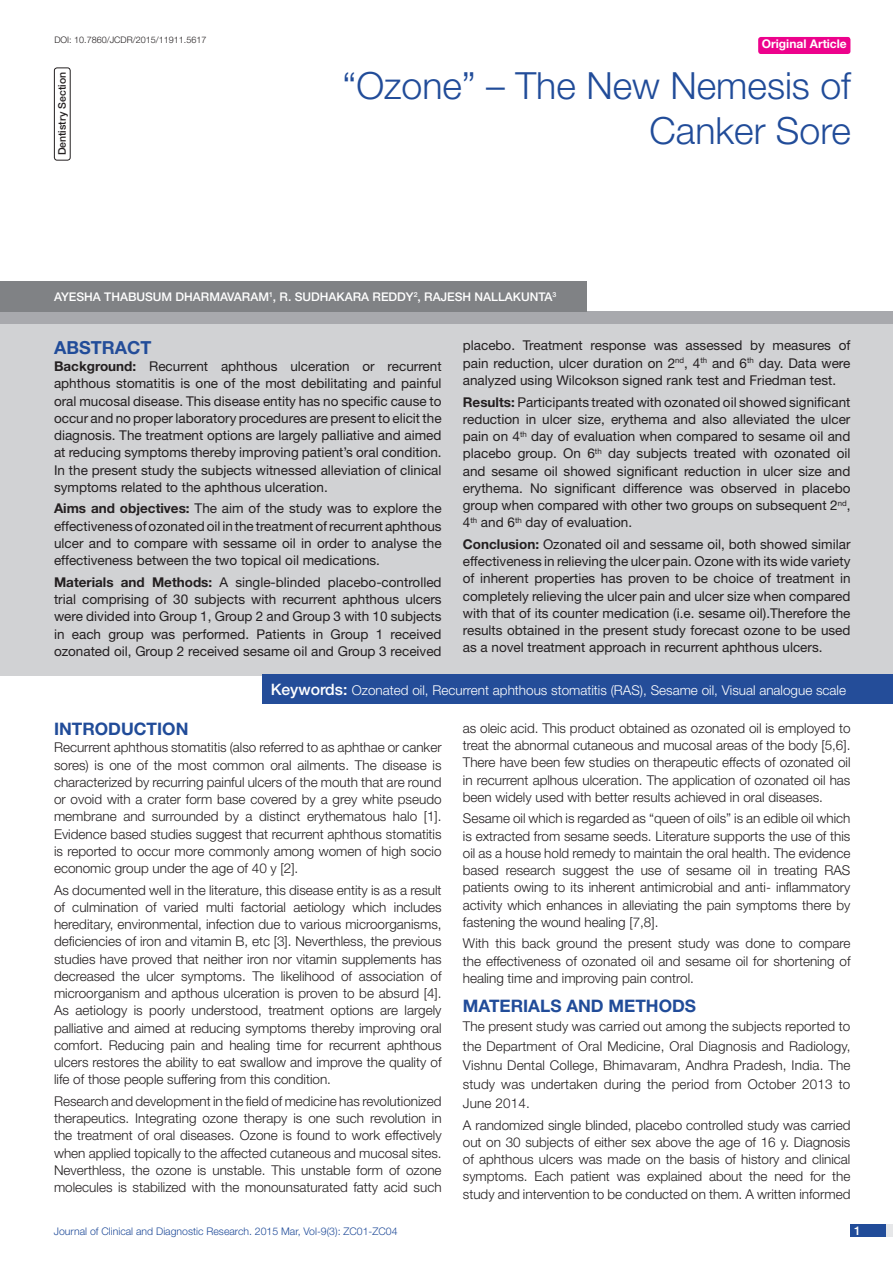
<style>
.page{position:relative;width:893px;height:1263px;background:#fff}
.page>*{position:absolute;margin:0;border:0;box-sizing:border-box;transform-origin:0 0}
.t1{font:300 37.5px/45px "Helvetica Neue";color:#214c99;text-align:right}
.Abstract_head{font:700 18px "Helvetica Neue";color:#214c99}
.Level_1{font:700 17.25px "Helvetica Neue";color:#214c99}
.Body_text{font:300 13.5px/17.2px "Helvetica Neue";color:#231f20;text-align:justify}
.Body_text-2{font:13.5px/17.2px "Helvetica Neue";color:#231f20;text-align:justify}
.t2{font:300 13.5px "Helvetica Neue";color:#fff}
.Author{font:500 12px "Helvetica Neue";color:#fff}
.t3{font:700 12px "Helvetica Neue";color:#fff}
.t4{font:300 10.5px "Helvetica Neue";color:#214c99}
.t5{font:500 10.5px "Helvetica Neue";color:#231f20}
.DOI{font:300 9px "Helvetica Neue";color:#231f20}
.s1{color:#244d99}
.s2{font-weight:700}
.s3{font-weight:500;font-size:15.75px}
</style>
<div class="page">
<div style="left:850px;top:1224px;width:43px;height:13px;background:#e6e7e9"></div>
<div style="left:850px;top:1224px;width:35px;height:13px;background:#214c99"></div>
<div style="left:758px;top:37px;width:92px;height:17px;background:#ed028c;border-radius:3px"></div>
<div style="left:0;top:319px;width:893px;height:356px;background:#d1d2d4"></div>
<div style="left:0;top:311px;width:893px;height:12px;background:#a8a9ad"></div>
<div style="left:262px;top:674px;width:631px;height:30px;background:#244d99"></div>
<div style="left:54px;top:68px;width:17px;height:93px;border:1px solid #231f20;border-radius:3px"></div>
<div style="left:0;top:281px;width:587px;height:30px;background:#808285"></div>
<p class="DOI" style="left:54px;top:35px;width:153px">DOI: 10.7860/JCDR/2015/11911.5617</p>
<p class="t3" style="left:762px;top:37px;width:87px">Original Article</p>
<p class="t1" style="left:342px;top:62px;width:510px">“Ozone” – The New Nemesis of<br>Canker Sore</p>
<p class="t5" style="left:56px;top:155px;width:85px;rotate:-90deg">DENTISTRY SECTION</p>
<p class="Author" style="left:54px;top:289px;width:284px">AYESHA THABUSUM DHARMAVARAM<sup>1</sup>, R. SUDHAKA</p>
<p class="Author" style="left:353px;top:289px;width:205px">RA REDDY<sup>2</sup>, RAJESH NALLAKUNTA<sup>3</sup></p>
<p class="Abstract_head" style="left:54px;top:336px;width:98px">ABST<span class="s1">RAC</span>T</p>
<p class="Body_text-2" style="left:54px;top:358px;width:389px"><span class="s2">Background:</span> Recurrent aphthous ulceration or recurrent aphthous stomatitis is one of the most debilitating and painful oral mucosal disease. This disease entity has no specific cause to occur and no proper laboratory procedures are present to elicit the diagnosis. The treatment options are largely palliative and aimed at reducing symptoms thereby improving patient’s oral condition.<br>In the present study the subjects witnessed alleviation of clinical symptoms related to the aphthous ulceration.</p>
<p class="Body_text-2" style="left:54px;top:500px;width:389px"><span class="s2">Aims and objectives:</span> The aim of the study was to explore the effectiveness of ozonated oil in the treatment of recurrent aphthous ulcer and to compare with sessame oil in order to analyse the effectiveness between the two topical oil medications.</p>
<p class="Body_text-2" style="left:54px;top:573px;width:389px"><span class="s2">Materials and Methods:</span> A single-blinded placebo-controlled trial comprising of 30 subjects with recurrent aphthous ulcers were divided into Group 1, Group 2 and Group 3 with 10 subjects in each group was performed. Patients in Group 1 received ozonated oil, Group 2 received sesame oil and Group 3 received</p>
<p class="Body_text-2" style="left:463px;top:337px;width:389px">placebo. Treatment response was assessed by measures of pain reduction, ulcer duration on 2<sup>nd</sup>, 4<sup>th</sup> and 6<sup>th</sup> day. Data were analyzed using Wilcokson signed rank test and Friedman test.</p>
<p class="Body_text-2" style="left:463px;top:393px;width:389px"><span class="s2">Results:</span> Participants treated with ozonated oil showed significant reduction in ulcer size, erythema and also alleviated the ulcer pain on 4<sup>th</sup> day of evaluation when compared to sesame oil and placebo group. On 6<sup>th</sup> day subjects treated with ozonated oil and sesame oil showed significant reduction in ulcer size and erythema. No significant difference was observed in placebo group when compared with other two groups on subsequent 2<sup>nd</sup>, 4<sup>th</sup> and 6<sup>th</sup> day of evaluation.</p>
<p class="Body_text-2" style="left:463px;top:535px;width:389px"><span class="s2">Conclusion:</span> Ozonated oil and sessame oil, both showed similar effectiveness in relieving the ulcer pain. Ozone with its wide variety of inherent properties has proven to be choice of treatment in completely relieving the ulcer pain and ulcer size when compared with that of its counter medication (i.e. sesame oil).Therefore the results obtained in the present study forecast ozone to be used as a novel treatment approach in recurrent aphthous ulcers.</p>
<p class="t2" style="left:271px;top:682px;width:577px"><span class="s3">KEYWORDS:</span> Ozonated oil, Recurrent aphthous stomatitis (RAS), Sesame oil, Visual analogue scale</p>
<p class="Level_1" style="left:54px;top:718px;width:136px">Introduction</p>
<p class="Body_text" style="left:54px;top:739px;width:389px">Recurrent aphthous stomatitis (also referred to as aphthae or canker sores) is one of the most common oral ailments. The disease is characterized by recurring painful ulcers of the mouth that are round or ovoid with a crater form base covered by a grey white pseudo membrane and surrounded by a distinct erythematous halo [1].<br>Evidence based studies suggest that recurrent aphthous stomatitis is reported to occur more commonly among women of high socio economic group under the age of 40 y [2].</p>
<p class="Body_text" style="left:54px;top:881px;width:389px">As documented well in the literature, this disease entity is as a result of culmination of varied multi factorial aetiology which includes hereditary, environmental, infection due to various microorganisms, deficiencies of iron and vitamin B, etc [3]. Neverthless, the previous studies have proved that neither iron nor vitamin supplements has decreased the ulcer symptoms. The likelihood of association of microorganism and apthous ulceration is proven to be absurd [4].<br>As aetiology is poorly understood, treatment options are largely palliative and aimed at reducing symptoms thereby improving oral comfort. Reducing pain and healing time for recurrent aphthous ulcers restores the ability to eat swallow and improve the quality of life of those people suffering from this condition.</p>
<p class="Body_text" style="left:54px;top:1092px;width:389px">Research and development in the field of medicine has revolutionized therapeutics. Integrating ozone therapy is one such revolution in the treatment of oral diseases. Ozone is found to work effectively when applied topically to the affected cutaneous and mucosal sites.<br>Neverthless, the ozone is unstable. This unstable form of ozone molecules is stabilized with the monounsaturated fatty acid such</p>
<p class="Body_text" style="left:463px;top:719px;width:389px">as oleic acid. This product obtained as ozonated oil is employed to treat the abnormal cutaneous and mucosal areas of the body [5,6].<br>There have been few studies on therapeutic effects of ozonated oil in recurrent aplhous ulceration. The application of ozonated oil has been widely used with better results achieved in oral diseases.</p>
<p class="Body_text" style="left:463px;top:810px;width:389px">Sesame oil which is regarded as “queen of oils” is an edible oil which is extracted from sesame seeds. Literature supports the use of this oil as a house hold remedy to maintain the oral health. The evidence based research suggest the use of sesame oil in treating RAS patients owing to its inherent antimicrobial and anti- inflammatory activity which enhances in alleviating the pain symptoms there by fastening the wound healing [7,8].</p>
<p class="Body_text" style="left:463px;top:935px;width:389px">With this back ground the present study was done to compare the effectiveness of ozonated oil and sesame oil for shortening of healing time and improving pain control.</p>
<p class="Level_1" style="left:463px;top:995px;width:235px">Materials and methods</p>
<p class="Body_text" style="left:463px;top:1017px;width:389px;line-height:19.2px">The present study was carried out among the subjects reported to the Department of Oral Medicine, Oral Diagnosis and Radiology, Vishnu Dental College, Bhimavaram, Andhra Pradesh, India. The study was undertaken during the period from October 2013 to June 2014.</p>
<p class="Body_text" style="left:463px;top:1116px;width:389px">A randomized single blinded, placebo controlled study was carried out on 30 subjects of either sex above the age of 16 y. Diagnosis of aphthous ulcers was made on the basis of history and clinical symptoms. Each patient was explained about the need for the study and intervention to be conducted on them. A written informed</p>
<p class="t4" style="left:54px;top:1225px;width:345px">Journal of Clinical and Diagnostic Research. 2015 Mar, Vol-9(3): ZC01-ZC04</p>
<p class="Author" style="left:854px;top:1223px;width:8px">1</p>
</div>
